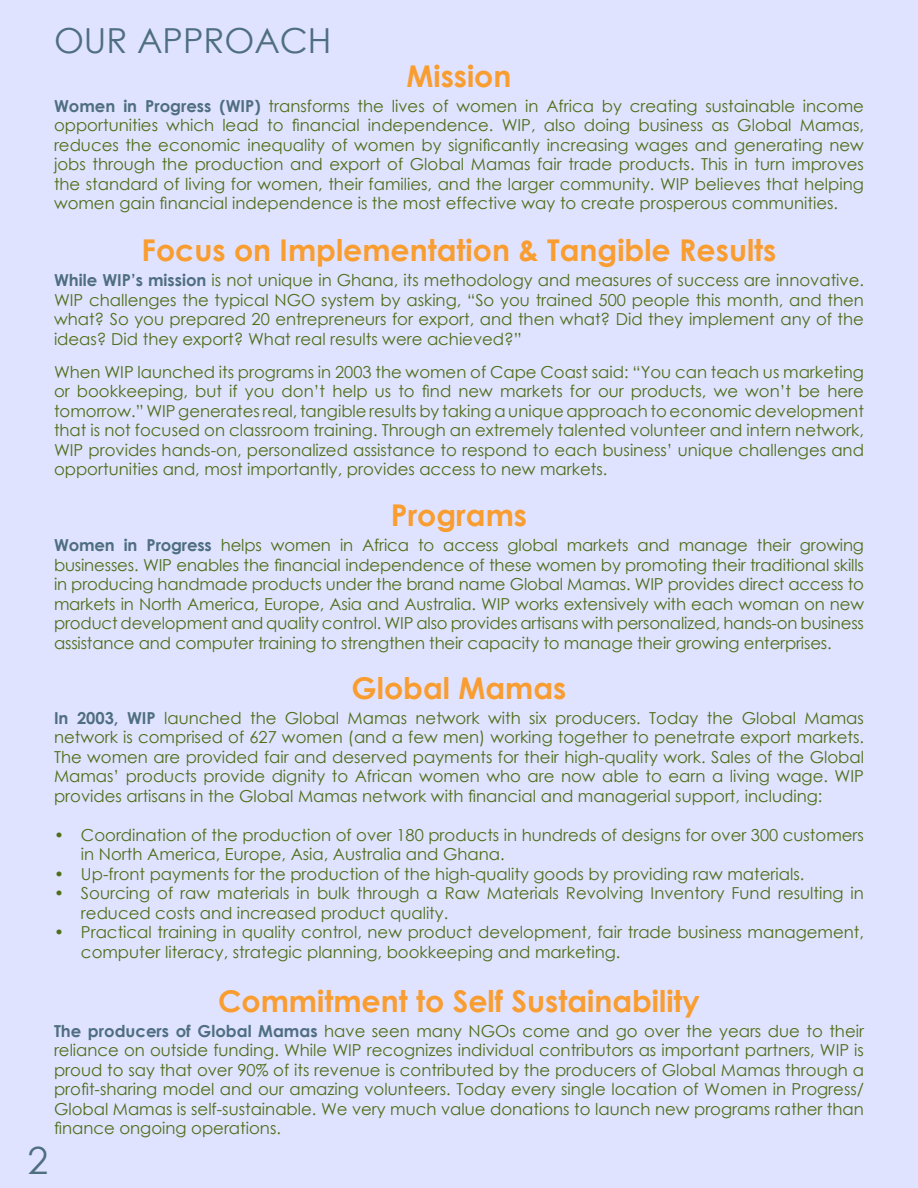
<style>
.page{position:relative;width:918px;height:1188px;background:#dfe3ff}
.page>*{position:absolute;margin:0;border:0;box-sizing:border-box;transform-origin:0 0}
.t1{font:37.5px "Century Gothic";color:#4f6e80}
.t2{font:34.5px "Century Gothic";color:#4f6e80}
.t3{font:700 30px "Century Gothic";color:#f99d31}
.t4{font:16.5px/19.5px "Century Gothic";color:#4f6e18;text-align:justify}
.s1{font-weight:700;color:#4f6e80}
</style>
<div class="page">
<h2 class="t2" style="left:54px;top:16px;width:279px">OUR APPROACH</h2>
<h3 class="t3" style="left:407px;top:53px;width:106px">Mission</h3>
<p class="t4" style="left:54px;top:96px;width:812px"><span class="s1">Women in Progress (WIP)</span> transforms the lives of women in Africa by creating sustainable income opportunities which lead to financial independence. WIP, also doing business as Global Mamas, reduces the economic inequality of women by significantly increasing wages and generating new jobs through the production and export of Global Mamas fair trade products. This in turn improves the standard of living for women, their families, and the larger community. WIP believes that helping women gain financial independence is the most effective way to create prosperous communities.</p>
<h3 class="t3" style="left:142px;top:228px;width:636px">Focus on Implementation &amp; Tangible Results</h3>
<p class="t4" style="left:54px;top:270px;width:812px"><span class="s1">While WIP’s mission</span> is not unique in Ghana, its methodology and measures of success are innovative.<br>WIP challenges the typical NGO system by asking, “So you trained 500 people this month, and then what? So you prepared 20 entrepreneurs for export, and then what? Did they implement any of the ideas? Did they export? What real results were achieved?”</p>
<p class="t4" style="left:54px;top:362px;width:812px">When WIP launched its programs in 2003 the women of Cape Coast said: “You can teach us marketing or bookkeeping, but if you don’t help us to find new markets for our products, we won’t be here tomorrow.” WIP generates real, tangible results by taking a unique approach to economic development that is not focused on classroom training. Through an extremely talented volunteer and intern network, WIP provides hands-on, personalized assistance to respond to each business’ unique challenges and opportunities and, most importantly, provides access to new markets.</p>
<h3 class="t3" style="left:391px;top:492px;width:138px">Programs</h3>
<p class="t4" style="left:54px;top:535px;width:812px"><span class="s1">Women in Progress</span> helps women in Africa to access global markets and manage their growing businesses. WIP enables the financial independence of these women by promoting their traditional skills in producing handmade products under the brand name Global Mamas. WIP provides direct access to markets in North America, Europe, Asia and Australia. WIP works extensively with each woman on new product development and quality control. WIP also provides artisans with personalized, hands-on business assistance and computer training to strengthen their capacity to manage their growing enterprises.</p>
<h3 class="t3" style="left:352px;top:665px;width:216px">Global Mamas</h3>
<p class="t4" style="left:54px;top:708px;width:812px"><span class="s1">In 2003, WIP</span> launched the Global Mamas network with six producers. Today the Global Mamas network is comprised of 627 women (and a few men) working together to penetrate export markets.<br>The women are provided fair and deserved payments for their high-quality work. Sales of the Global Mamas’ products provide dignity to African women who are now able to earn a living wage. WIP provides artisans in the Global Mamas network with financial and managerial support, including:</p>
<p class="t4" style="left:81px;top:825px;width:784px;text-indent:-27px">• Coordination of the production of over 180 products in hundreds of designs for over 300 customers in North America, Europe, Asia, Australia and Ghana.</p>
<p class="t4" style="left:54px;top:864px;width:752px">• Up-front payments for the production of the high-quality goods by providing raw materials.</p>
<p class="t4" style="left:81px;top:883px;width:784px;text-indent:-27px">• Sourcing of raw materials in bulk through a Raw Materials Revolving Inventory Fund resulting in reduced costs and increased product quality.</p>
<p class="t4" style="left:81px;top:922px;width:784px;text-indent:-27px">• Practical training in quality control, new product development, fair trade business management, computer literacy, strategic planning, bookkeeping and marketing.</p>
<h3 class="t3" style="left:218px;top:978px;width:483px">Commitment to Self Sustainability</h3>
<p class="t4" style="left:54px;top:1021px;width:812px"><span class="s1">The producers of Global Mamas</span> have seen many NGOs come and go over the years due to their reliance on outside funding. While WIP recognizes individual contributors as important partners, WIP is proud to say that over 90% of its revenue is contributed by the producers of Global Mamas through a profit-sharing model and our amazing volunteers. Today every single location of Women in Progress/ Global Mamas is self-sustainable. We very much value donations to launch new programs rather than finance ongoing operations.</p>
<h1 class="t1" style="left:27px;top:1134px;width:22px">2</h1>
</div>
